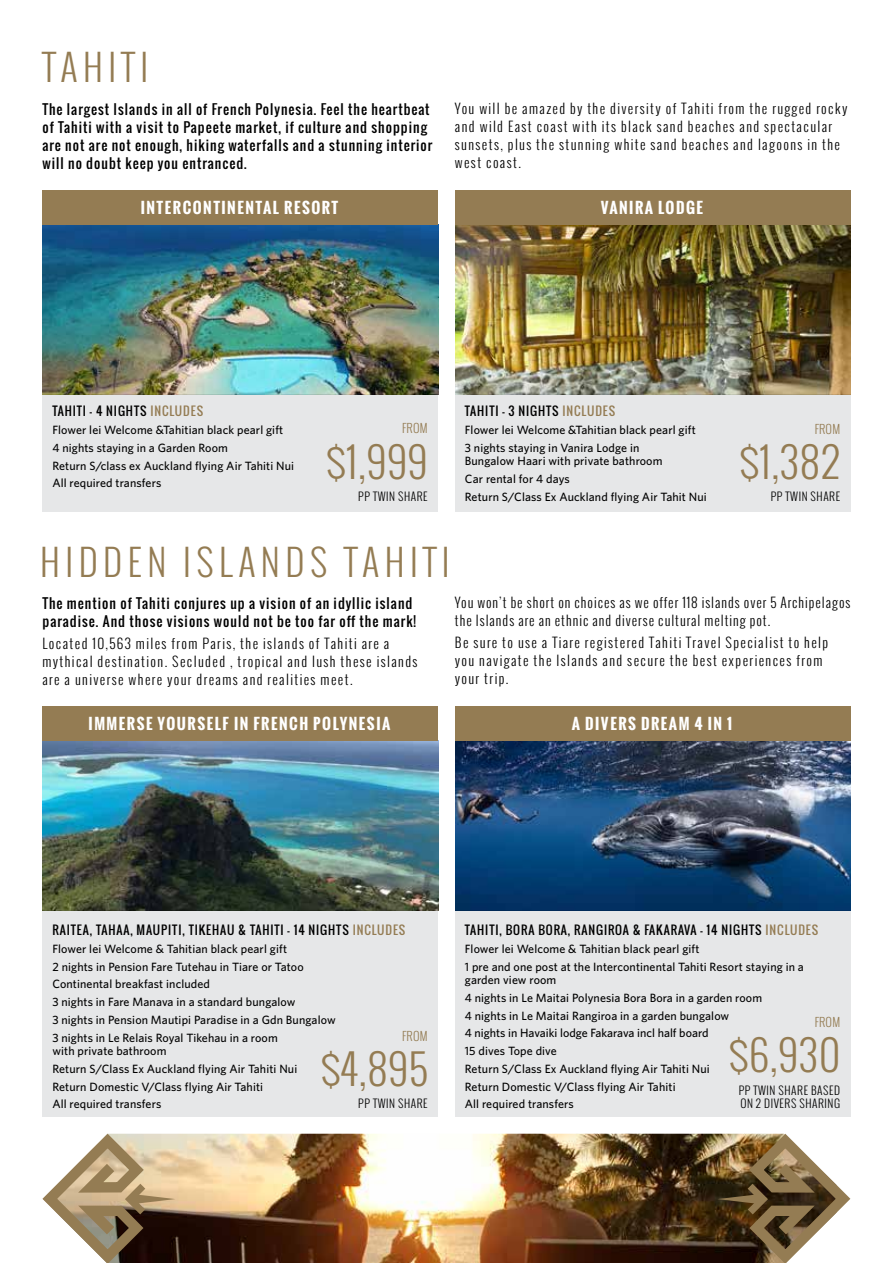
<style>
.page{position:relative;width:893px;height:1263px;background:#fff}
.page>*{position:absolute;margin:0;border:0;box-sizing:border-box;transform-origin:0 0}
.t1{font:300 41.25px "Oswald";letter-spacing:.02em;color:#947c53}
.t2{font:300 36px "Oswald";letter-spacing:.15em;color:#947c53}
.t3{font:700 15px "Oswald";letter-spacing:.1em;color:#fff}
.t4{font:300 13.5px/18px "Oswald";letter-spacing:.1em;color:#000}
.t5{font:13.5px/18px "Oswald";letter-spacing:.075em;color:#000}
.t6{font:300 13.5px/18px "Oswald";letter-spacing:.07em;color:#000}
.t7{font:500 12px/17.7px "Whitney";letter-spacing:.01em;color:#000}
.t8{font:12px "Oswald";letter-spacing:.075em;color:#000}
.t9{font:300 12px "Oswald";letter-spacing:.02em;color:#947c53}
.t10{font:300 11.25px/13.5px "Oswald";letter-spacing:.05em;color:#000}
.s1{color:#947c53}
</style>
<div class="page">
<img style="left:175px;top:1134px;width:542px;height:129px">
<svg style="left:717px;top:1133px;width:134px;height:130px"></svg>
<svg style="left:42px;top:1133px;width:133px;height:130px"></svg>
<div style="left:43px;top:394px;width:395px;height:118px;background:#e6e7e8"></div>
<div style="left:455px;top:394px;width:395px;height:118px;background:#e6e7e8"></div>
<img style="left:43px;top:224px;width:395px;height:170px">
<img style="left:455px;top:224px;width:395px;height:170px">
<div style="left:43px;top:190px;width:395px;height:34px;background:#947c53"></div>
<div style="left:455px;top:190px;width:395px;height:34px;background:#947c53"></div>
<div style="left:43px;top:910px;width:395px;height:207px;background:#e6e7e8"></div>
<div style="left:455px;top:910px;width:395px;height:207px;background:#e6e7e8"></div>
<img style="left:43px;top:740px;width:395px;height:170px">
<img style="left:455px;top:740px;width:395px;height:170px">
<div style="left:43px;top:706px;width:395px;height:34px;background:#947c53"></div>
<div style="left:455px;top:706px;width:395px;height:34px;background:#947c53"></div>
<h2 class="t2" style="left:42px;top:42px;width:107px">TAHITI</h2>
<p class="t5" style="left:42px;top:100px;width:391px">The largest Islands in all of French Polynesia. Feel the heartbeat of Tahiti with a visit to Papeete market, if culture and shopping are not are not enough, hiking waterfalls and a stunning interior will no doubt keep you entranced.</p>
<p class="t4" style="left:455px;top:99px;width:394px">You will be amazed by the diversity of Tahiti from the rugged rocky and wild East coast with its black sand beaches and spectacular sunsets, plus the stunning white sand beaches and lagoons in the west coast.</p>
<p class="t3" style="left:141px;top:197px;width:199px">INTERCONTINENTAL RESORT</p>
<p class="t3" style="left:601px;top:197px;width:104px">VANIRA LODGE</p>
<p class="t8" style="left:52px;top:402px;width:152px">TAHITI - 4 NIGHTS <span class="s1">INCLUDES</span></p>
<p class="t7" style="left:52px;top:421px;width:243px">Flower lei Welcome &amp;Tahitian black pearl gift<br>4 nights staying in a Garden Room<br>Return S/class ex Auckland flying Air Tahiti Nui All required transfers</p>
<p class="t9" style="left:402px;top:420px;width:27px">FROM</p>
<h1 class="t1" style="left:327px;top:433px;width:103px">$1,999</h1>
<p class="t10" style="left:358px;top:489px;width:71px">PP TWIN SHARE</p>
<h2 class="t2" style="left:40px;top:537px;width:411px">HIDDEN ISLANDS TAHITI</h2>
<p class="t8" style="left:465px;top:402px;width:152px">TAHITI - 3 NIGHTS <span class="s1">INCLUDES</span></p>
<p class="t7" style="left:465px;top:421px;width:232px">Flower lei Welcome &amp;Tahitian black pearl gift<br>3 nights staying in Vanira Lodge in</p>
<p class="t7" style="left:465px;top:452px;width:243px">Bungalow Haari with private bathroom<br>Car rental for 4 days<br>Return S/Class Ex Auckland flying Air Tahit Nui</p>
<p class="t9" style="left:815px;top:420px;width:27px">FROM</p>
<h1 class="t1" style="left:740px;top:433px;width:102px">$1,382</h1>
<p class="t10" style="left:771px;top:489px;width:71px">PP TWIN SHARE</p>
<p class="t5" style="left:42px;top:594px;width:375px">The mention of Tahiti conjures up a vision of an idyllic island paradise. And those visions would not be too far off the mark!</p>
<p class="t4" style="left:42px;top:634px;width:377px">Located 10,563 miles from Paris, the islands of Tahiti are a mythical destination. Secluded , tropical and lush these islands are a universe where your dreams and realities meet.</p>
<p class="t6" style="left:455px;top:593px;width:397px">You won’t be short on choices as we offer 118 islands over 5 Archipelagos the Islands are an ethnic and diverse cultural melting pot.</p>
<p class="t4" style="left:455px;top:633px;width:375px">Be sure to use a Tiare registered Tahiti Travel Specialist to help you navigate the Islands and secure the best experiences from your trip.</p>
<p class="t3" style="left:89px;top:713px;width:303px">IMMERSE YOURSELF IN FRENCH POLYNESIA</p>
<p class="t3" style="left:572px;top:713px;width:162px">A DIVERS DREAM 4 IN 1</p>
<p class="t8" style="left:52px;top:921px;width:354px">RAITEA, TAHAA, MAUPITI, TIKEHAU &amp; TAHITI - 14 NIGHTS <span class="s1">INCLUDES</span></p>
<p class="t7" style="left:52px;top:939px;width:285px">Flower lei Welcome &amp; Tahitian black pearl gift<br>2 nights in Pension Fare Tutehau in Tiare or Tatoo Continental breakfast included<br>3 nights in Fare Manava in a standard bungalow<br>3 nights in Pension Mautipi Paradise in a Gdn Bungalow 3 nights in Le Relais Royal Tikehau in a room</p>
<p class="t7" style="left:52px;top:1042px;width:246px">with private bathroom<br>Return S/Class Ex Auckland flying Air Tahiti Nui Return Domestic V/Class flying Air Tahiti<br>All required transfers</p>
<p class="t9" style="left:402px;top:1027px;width:27px">FROM</p>
<h1 class="t1" style="left:321px;top:1040px;width:108px">$4,895</h1>
<p class="t10" style="left:358px;top:1097px;width:71px">PP TWIN SHARE</p>
<p class="t8" style="left:465px;top:921px;width:355px">TAHITI, BORA BORA, RANGIROA &amp; FAKARAVA - 14 NIGHTS <span class="s1">INCLUDES</span></p>
<p class="t7" style="left:465px;top:939px;width:341px">Flower lei Welcome &amp; Tahitian black pearl gift<br>1 pre and one post at the Intercontinental Tahiti Resort staying in a</p>
<p class="t7" style="left:465px;top:971px;width:299px">garden view room<br>4 nights in Le Maitai Polynesia Bora Bora in a garden room 4 nights in Le Maitai Rangiroa in a garden bungalow<br>4 nights in Havaiki lodge Fakarava incl half board<br>15 dives Tope dive<br>Return S/Class Ex Auckland flying Air Tahiti Nui<br>Return Domestic V/Class flying Air Tahiti<br>All required transfers</p>
<p class="t9" style="left:815px;top:1014px;width:27px">FROM</p>
<h1 class="t1" style="left:729px;top:1027px;width:112px">$6,930</h1>
<p class="t10" style="left:739px;top:1083px;width:103px">PP TWIN SHARE BASED<br>ON 2 DIVERS SHARING</p>
</div>
